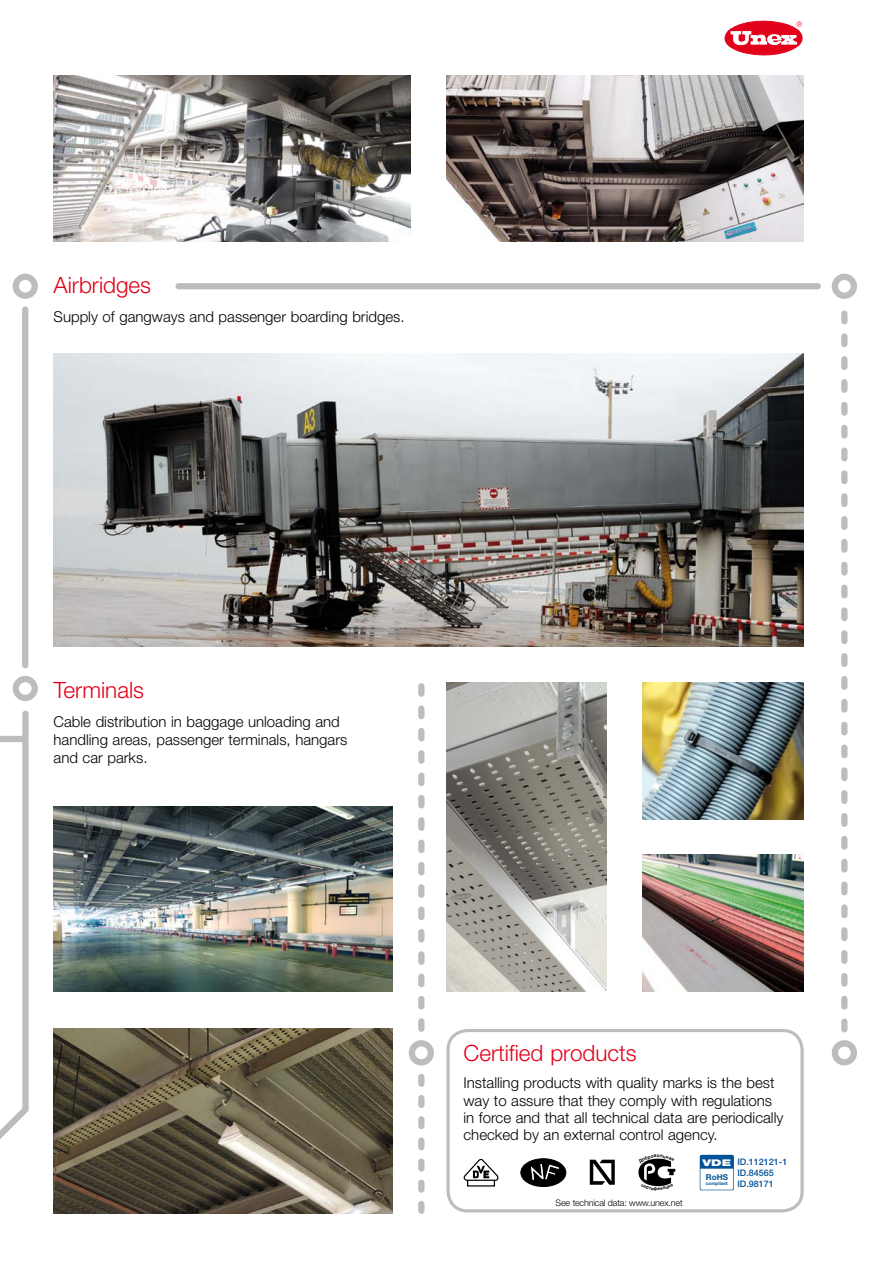
<style>
.page{position:relative;width:893px;height:1263px;background:#fff}
.page>*{position:absolute;margin:0;border:0;box-sizing:border-box;transform-origin:0 0}
.t1{font:300 22.5px "Helvetica Neue LT Std";color:#e2001a}
.t2{font:300 15px/17.2px "Helvetica Neue LT Std";color:#000}
.t3{font:900 9.15px "Helvetica Neue";color:#fff;scale:1.47 1}
.t4{font:300 9px "Helvetica Neue LT Std";letter-spacing:-.02em;color:#000}
.t5{font:500 9px/10.8px "Helvetica Neue LT Std";color:#005299}
.t6{font:700 8.1px "Helvetica Neue";color:#005299}
.t7{font:700 4.65px "Helvetica Neue";color:#005299}
</style>
<div class="page">
<div style="left:446px;top:1029px;width:358px;height:183px;border:3px solid #bbbdbe;border-radius:20px"></div>
<svg style="left:724px;top:20px;width:79px;height:36px"></svg>
<img style="left:54px;top:807px;width:339px;height:185px">
<img style="left:446px;top:682px;width:160px;height:310px">
<img style="left:642px;top:682px;width:162px;height:137px">
<img style="left:642px;top:855px;width:162px;height:137px">
<img style="left:54px;top:76px;width:357px;height:166px">
<img style="left:446px;top:76px;width:358px;height:166px">
<img style="left:54px;top:354px;width:750px;height:292px">
<img style="left:54px;top:1029px;width:339px;height:185px">
<div style="left:13px;top:676px;width:25px;height:25px;border:6px solid #bbbdbe;border-radius:50%"></div>
<div style="left:409px;top:1040px;width:25px;height:25px;border:6px solid #bbbdbe;border-radius:50%"></div>
<div style="left:832px;top:1040px;width:25px;height:25px;border:6px solid #bbbdbe;border-radius:50%"></div>
<div style="left:832px;top:274px;width:25px;height:25px;border:6px solid #bbbdbe;border-radius:50%"></div>
<div style="left:13px;top:274px;width:25px;height:25px;border:6px solid #bbbdbe;border-radius:50%"></div>
<div style="left:22px;top:309px;width:6px;height:356px;background:#bbbdbe"></div>
<svg style="left:418px;top:686px;width:6px;height:343px"></svg>
<svg style="left:418px;top:1077px;width:6px;height:134px"></svg>
<svg style="left:0;top:710px;width:29px;height:429px"></svg>
<div style="left:179px;top:283px;width:639px;height:6px;background:#bbbdbe"></div>
<svg style="left:841px;top:314px;width:6px;height:715px"></svg>
<svg style="left:521px;top:1159px;width:45px;height:27px"></svg>
<svg style="left:463px;top:1159px;width:36px;height:28px"></svg>
<img style="left:589px;top:1159px;width:26px;height:26px">
<div style="left:700px;top:1155px;width:34px;height:35px;background:#005299;border-radius:2px"></div>
<svg style="left:700px;top:1169px;width:33px;height:21px"></svg>
<svg style="left:638px;top:1158px;width:37px;height:29px"></svg>
<h1 class="t1" style="left:54px;top:272px;width:99px">Airbridges</h1>
<p class="t2" style="left:54px;top:308px;width:352px">Supply of gangways and passenger boarding bridges.</p>
<h1 class="t1" style="left:54px;top:676px;width:92px">Terminals</h1>
<p class="t2" style="left:54px;top:712px;width:295px;line-height:18px">Cable distribution in baggage unloading and handling areas, passenger terminals, hangars and car parks.</p>
<h1 class="t1" style="left:463px;top:1039px;width:175px">Certified products</h1>
<p class="t2" style="left:463px;top:1074px;width:321px">Installing products with quality marks is the best way to assure that they comply with regulations in force and that all technical data are periodically checked by an external control agency.</p>
<p class="t4" style="left:556px;top:1197px;width:129px">See technical data: www.unex.net</p>
<p class="t5" style="left:737px;top:1156px;width:52px">ID.112121-1<br>ID.84565<br>ID.98171</p>
<p class="t3" style="left:702px;top:1157px;width:21px">VDE</p>
<p class="t6" style="left:706px;top:1172px;width:24px">RoHS</p>
<p class="t7" style="left:706px;top:1180px;width:24px">compliant</p>
</div>
